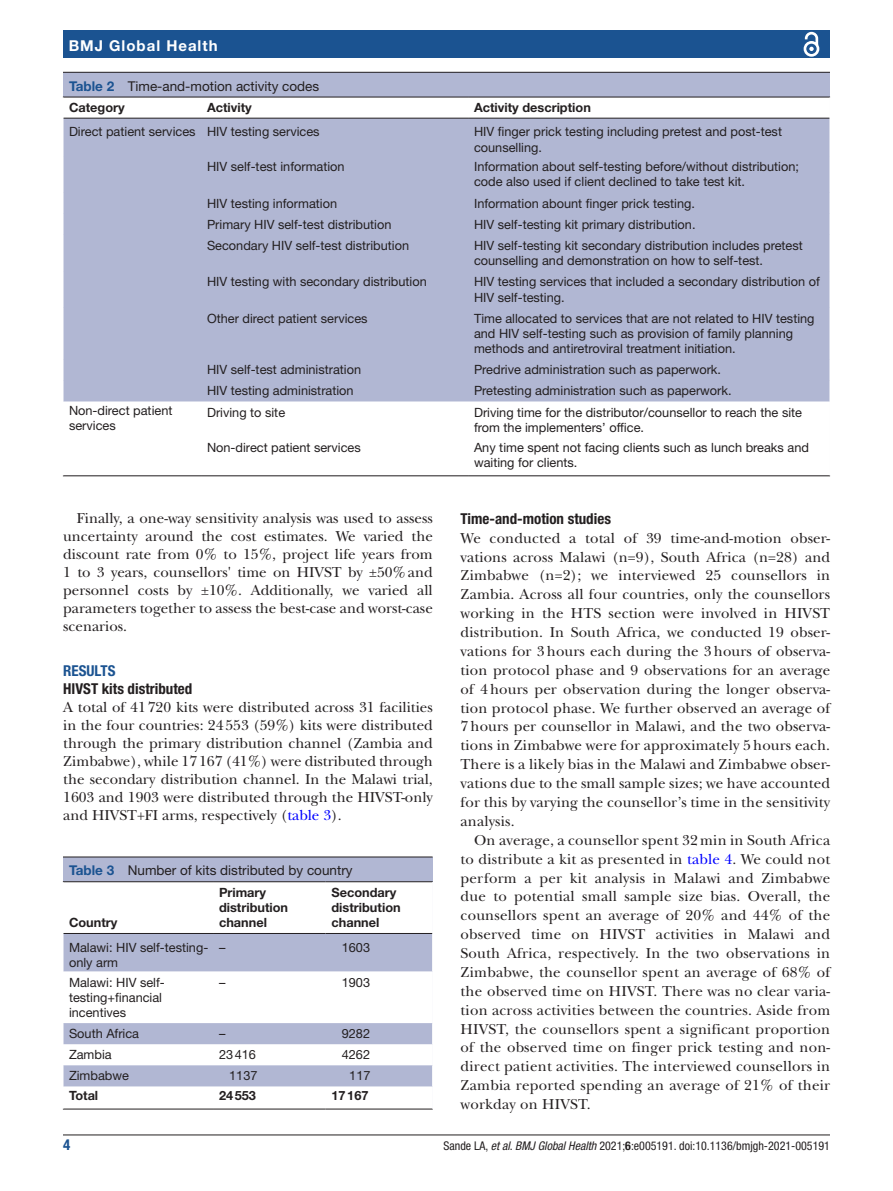
<style>
.page{position:relative;width:893px;height:1191px;background:#fff}
.page>*{position:absolute;margin:0;border:0;box-sizing:border-box;transform-origin:0 0}
.t1{font:15px/18.9px "New Baskerville";letter-spacing:.005em;color:#231f20;text-align:justify}
.t2{font:700 condensed 15px "Helvetica Neue LT Std";color:#231f20}
.t3{font:700 15px "Helvetica Neue LT Std";letter-spacing:.065em;color:#fff}
.t4{font:700 condensed 15px "Helvetica Neue LT Std";color:#1b5391}
.t5{font:13.5px "Helvetica Neue LT Std";color:#231f20}
.t6{font:12.75px/15.3px "Helvetica Neue LT Std";color:#231f20}
.t7{font:700 12.75px/15.3px "Helvetica Neue LT Std";color:#231f20}
.t8{font:condensed 12px "Helvetica Neue LT Std";color:#231f20}
.s1{font-weight:700;color:#1b5391}
.s2{color:#00f}
.s3{font-style:italic}
.s4{font-weight:700}
</style>
<div class="page">
<hr style="left:63px;top:1134px;width:767px;height:1px;background:#231f20">
<div style="left:63px;top:31px;width:767px;height:27px;background:#1b5391"></div>
<svg style="left:803px;top:31px;width:17px;height:26px"></svg>
<div style="left:63px;top:857px;width:370px;height:252px;background:#b1b7d3"></div>
<hr style="left:63px;top:856px;width:370px;height:1px;background:#231f20">
<svg style="left:64px;top:882px;width:368px;height:226px;fill:#fff"></svg>
<hr style="left:63px;top:881px;width:150px;height:1px;background:#231f20">
<hr style="left:63px;top:933px;width:150px;height:1px;background:#231f20">
<hr style="left:213px;top:881px;width:113px;height:1px;background:#231f20">
<hr style="left:213px;top:933px;width:113px;height:1px;background:#231f20">
<hr style="left:326px;top:881px;width:107px;height:1px;background:#231f20">
<hr style="left:326px;top:933px;width:106px;height:1px;background:#231f20">
<hr style="left:63px;top:1108px;width:150px;height:1px;background:#231f20">
<hr style="left:213px;top:1108px;width:113px;height:1px;background:#231f20">
<hr style="left:326px;top:1108px;width:107px;height:1px;background:#231f20">
<hr style="left:63px;top:882px;width:1px;height:51px;background:#fff">
<hr style="left:63px;top:933px;width:1px;height:38px;background:#fff">
<hr style="left:63px;top:971px;width:1px;height:52px;background:#fff">
<svg style="left:63px;top:1023px;width:1px;height:85px"></svg>
<hr style="left:432px;top:882px;width:1px;height:51px;background:#fff">
<hr style="left:432px;top:933px;width:1px;height:38px;background:#fff">
<hr style="left:432px;top:971px;width:1px;height:52px;background:#fff">
<svg style="left:432px;top:1023px;width:1px;height:85px"></svg>
<div style="left:63px;top:73px;width:767px;height:403px;background:#b1b7d3"></div>
<hr style="left:63px;top:72px;width:767px;height:1px;background:#231f20">
<svg style="left:64px;top:98px;width:766px;height:377px"></svg>
<hr style="left:63px;top:97px;width:138px;height:1px;background:#231f20">
<hr style="left:63px;top:118px;width:138px;height:1px;background:#231f20">
<hr style="left:201px;top:97px;width:267px;height:1px;background:#231f20">
<hr style="left:201px;top:118px;width:267px;height:1px;background:#231f20">
<hr style="left:468px;top:97px;width:362px;height:1px;background:#231f20">
<hr style="left:468px;top:118px;width:362px;height:1px;background:#231f20">
<hr style="left:63px;top:475px;width:138px;height:1px;background:#231f20">
<hr style="left:201px;top:475px;width:267px;height:1px;background:#231f20">
<hr style="left:468px;top:475px;width:362px;height:1px;background:#231f20">
<svg style="left:63px;top:97px;width:1px;height:21px"></svg>
<hr style="left:63px;top:118px;width:1px;height:38px;background:#fff">
<hr style="left:63px;top:156px;width:1px;height:36px;background:#fff">
<svg style="left:63px;top:192px;width:1px;height:43px"></svg>
<hr style="left:63px;top:235px;width:1px;height:36px;background:#fff">
<hr style="left:63px;top:271px;width:1px;height:36px;background:#fff">
<hr style="left:63px;top:307px;width:1px;height:52px;background:#fff">
<svg style="left:63px;top:359px;width:1px;height:42px"></svg>
<hr style="left:63px;top:401px;width:1px;height:37px;background:#fff">
<hr style="left:63px;top:438px;width:1px;height:37px;background:#fff">
<p class="t3" style="left:69px;top:36px;width:150px">BMJ Global Health</p>
<p class="t5" style="left:69px;top:78px;width:252px"><span class="s1">Table 2</span> Time-and-motion activity codes</p>
<p class="t7" style="left:69px;top:100px;width:57px">Category</p>
<p class="t7" style="left:207px;top:100px;width:46px">Activity</p>
<p class="t7" style="left:474px;top:100px;width:118px">Activity description</p>
<p class="t6" style="left:69px;top:124px;width:252px">Direct patient services HIV testing services</p>
<p class="t6" style="left:474px;top:124px;width:309px">HIV finger prick testing including pretest and post-test counselling.</p>
<p class="t6" style="left:207px;top:159px;width:139px">HIV self-test information</p>
<p class="t6" style="left:474px;top:159px;width:326px">Information about self-testing before/without distribution; code also used if client declined to take test kit.</p>
<p class="t6" style="left:207px;top:195px;width:132px">HIV testing information</p>
<p class="t6" style="left:474px;top:195px;width:223px">Information abount finger prick testing.</p>
<p class="t6" style="left:207px;top:216px;width:186px">Primary HIV self-test distribution</p>
<p class="t6" style="left:474px;top:216px;width:223px">HIV self-testing kit primary distribution.</p>
<p class="t6" style="left:207px;top:237px;width:204px">Secondary HIV self-test distribution</p>
<p class="t6" style="left:474px;top:237px;width:330px">HIV self-testing kit secondary distribution includes pretest counselling and demonstration on how to self-test.</p>
<p class="t6" style="left:207px;top:274px;width:221px">HIV testing with secondary distribution</p>
<p class="t6" style="left:474px;top:274px;width:347px">HIV testing services that included a secondary distribution of<br>HIV self-testing.</p>
<p class="t6" style="left:207px;top:310px;width:162px">Other direct patient services</p>
<p class="t6" style="left:474px;top:310px;width:342px">Time allocated to services that are not related to HIV testing and HIV self-testing such as provision of family planning methods and antiretroviral treatment initiation.</p>
<p class="t6" style="left:207px;top:362px;width:156px">HIV self-test administration</p>
<p class="t6" style="left:474px;top:362px;width:249px">Predrive administration such as paperwork.</p>
<p class="t6" style="left:207px;top:383px;width:148px">HIV testing administration</p>
<p class="t6" style="left:474px;top:383px;width:259px">Pretesting administration such as paperwork.</p>
<p class="t6" style="left:69px;top:403px;width:105px">Non-direct patient services</p>
<p class="t6" style="left:207px;top:404px;width:80px">Driving to site</p>
<p class="t6" style="left:474px;top:404px;width:330px">Driving time for the distributor/counsellor to reach the site from the implementers’ office.</p>
<p class="t6" style="left:207px;top:439px;width:155px">Non-direct patient services</p>
<p class="t6" style="left:474px;top:439px;width:336px">Any time spent not facing clients such as lunch breaks and waiting for clients.</p>
<p class="t1" style="left:63px;top:509px;width:371px;line-height:18px;text-indent:14px">Finally, a one-way sensitivity analysis was used to assess uncertainty around the cost estimates. We varied the discount rate from 0% to 15%, project life years from 1 to 3 years, counsellors' time on HIVST by ±50%and personnel costs by ±10%. Additionally, we varied all parameters together to assess the best-case and worst-case scenarios.</p>
<p class="t4" style="left:63px;top:662px;width:54px">RESULTS</p>
<p class="t2" style="left:63px;top:680px;width:131px">HIVST kits distributed</p>
<p class="t1" style="left:63px;top:698px;width:371px;line-height:18px">A total of 41720 kits were distributed across 31 facilities in the four countries: 24553 (59%) kits were distributed through the primary distribution channel (Zambia and Zimbabwe), while 17167 (41%) were distributed through the secondary distribution channel. In the Malawi trial, 1603 and 1903 were distributed through the HIVST-only and HIVST+FI arms, respectively (<span class="s2">table 3</span>).</p>
<p class="t5" style="left:69px;top:862px;width:285px"><span class="s1">Table 3</span> Number of kits distributed by country</p>
<p class="t7" style="left:69px;top:915px;width:50px">Country</p>
<p class="t7" style="left:219px;top:884px;width:71px">Primary distribution channel</p>
<p class="t7" style="left:332px;top:884px;width:71px">Secondary distribution channel</p>
<p class="t6" style="left:69px;top:939px;width:141px">Malawi: HIV self-testing&shy;only arm</p>
<p class="t6" style="left:219px;top:939px;width:8px">–</p>
<p class="t6" style="left:342px;top:939px;width:30px">1603</p>
<p class="t6" style="left:69px;top:974px;width:97px">Malawi: HIV self&shy;testing+financial incentives</p>
<p class="t6" style="left:219px;top:974px;width:8px">–</p>
<p class="t6" style="left:342px;top:974px;width:30px">1903</p>
<p class="t6" style="left:69px;top:1025px;width:72px">South Africa</p>
<p class="t6" style="left:219px;top:1025px;width:8px">–</p>
<p class="t6" style="left:342px;top:1025px;width:30px">9282</p>
<p class="t6" style="left:69px;top:1047px;width:44px">Zambia</p>
<p class="t6" style="left:219px;top:1047px;width:39px">23416</p>
<p class="t6" style="left:342px;top:1047px;width:30px">4262</p>
<p class="t6" style="left:69px;top:1068px;width:61px">Zimbabwe</p>
<p class="t6" style="left:229px;top:1068px;width:30px">1137</p>
<p class="t6" style="left:349px;top:1068px;width:23px">117</p>
<p class="t7" style="left:69px;top:1087px;width:31px">Total</p>
<p class="t7" style="left:219px;top:1087px;width:39px">24553</p>
<p class="t7" style="left:332px;top:1087px;width:39px">17167</p>
<p class="t2" style="left:461px;top:509px;width:152px">Time-and-motion studies</p>
<p class="t1" style="left:461px;top:528px;width:371px">We conducted a total of 39 time-and-motion obser&shy;vations across Malawi (n=9), South Africa (n=28) and Zimbabwe (n=2); we interviewed 25 counsellors in Zambia. Across all four countries, only the counsellors working in the HTS section were involved in HIVST distribution. In South Africa, we conducted 19 obser&shy;vations for 3hours each during the 3hours of observa&shy;tion protocol phase and 9 observations for an average of 4hours per observation during the longer observa&shy;tion protocol phase. We further observed an average of 7hours per counsellor in Malawi, and the two observa&shy;tions in Zimbabwe were for approximately 5hours each.<br>There is a likely bias in the Malawi and Zimbabwe obser&shy;vations due to the small sample sizes; we have accounted for this by varying the counsellor’s time in the sensitivity analysis.</p>
<p class="t1" style="left:461px;top:830px;width:371px;text-indent:14px">On average, a counsellor spent 32 min in South Africa to distribute a kit as presented in <span class="s2">table 4</span>. We could not perform a per kit analysis in Malawi and Zimbabwe due to potential small sample size bias. Overall, the counsellors spent an average of 20% and 44% of the observed time on HIVST activities in Malawi and South Africa, respectively. In the two observations in Zimbabwe, the counsellor spent an average of 68% of the observed time on HIVST. There was no clear varia&shy;tion across activities between the countries. Aside from HIVST, the counsellors spent a significant proportion of the observed time on finger prick testing and non&shy;direct patient activities. The interviewed counsellors in Zambia reported spending an average of 21% of their workday on HIVST.</p>
<p class="t4" style="left:63px;top:1135px;width:9px">4</p>
<p class="t8" style="left:443px;top:1138px;width:388px">Sande LA, <span class="s3">et al</span>. <span class="s3">BMJ Global Health</span> 2021;<span class="s4">6</span>:e005191. doi:10.1136/bmjgh-2021-005191</p>
</div>
